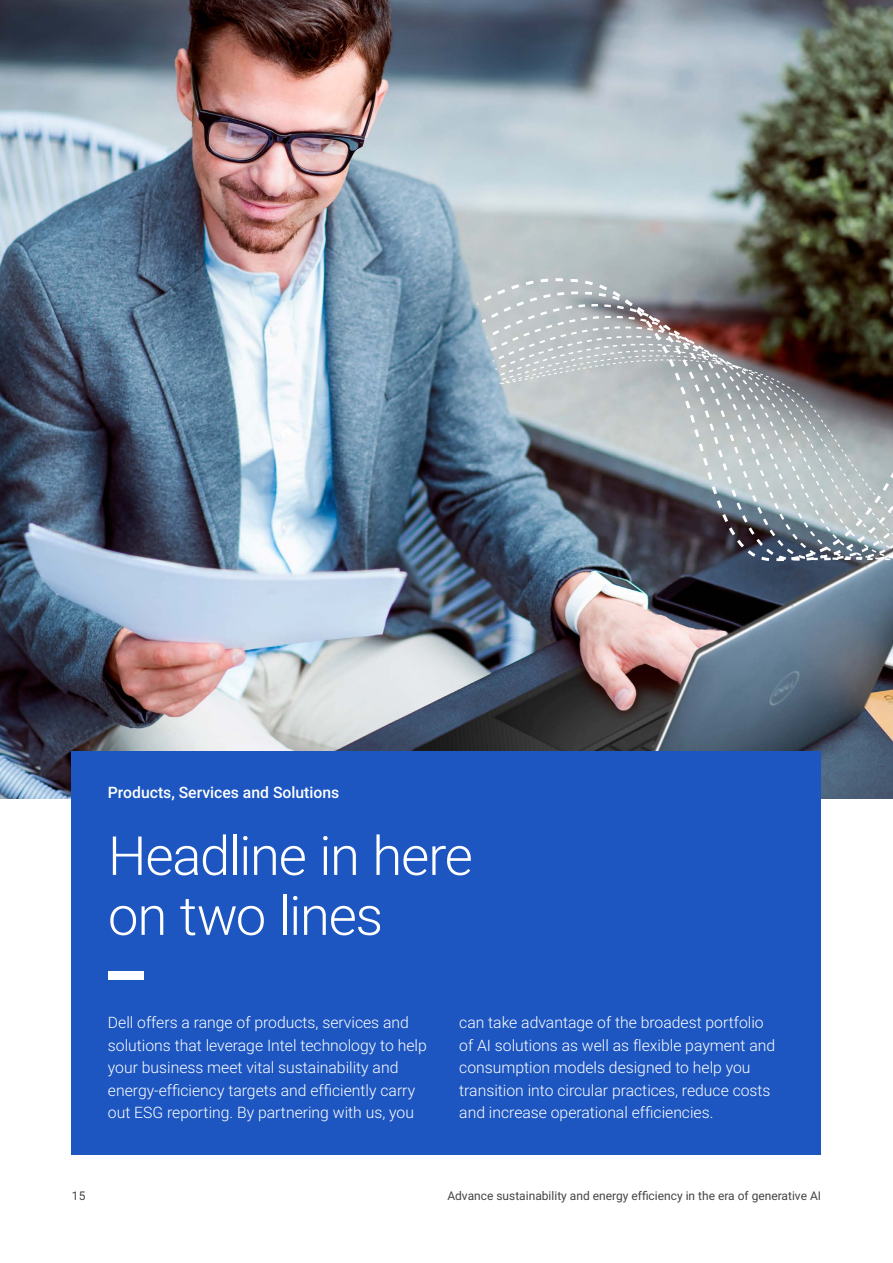
<style>
.page{position:relative;width:893px;height:1263px;background:#fff}
.page>*{position:absolute;margin:0;border:0;box-sizing:border-box;transform-origin:0 0}
.t1{font:300 54px/60px "Roboto";letter-spacing:-.025em;color:#fff}
.t2{font:300 15.75px/22.5px "Roboto";color:#fff}
.t3{font:500 15.75px "Roboto";color:#fff}
.t4{font:12px "Roboto";color:#444}
</style>
<div class="page">
<img style="left:0;top:0;width:893px;height:798px">
<div style="left:72px;top:751px;width:749px;height:404px;background:#1d56c0"></div>
<img style="left:418px;top:254px;width:475px;height:335px">
<div style="left:108px;top:971px;width:36px;height:9px;background:#fff"></div>
<p class="t3" style="left:108px;top:782px;width:233px">Products, Services and Solutions</p>
<h1 class="t1" style="left:108px;top:824px;width:366px">Headline in here on two lines</h1>
<p class="t2" style="left:108px;top:1011px;width:320px">Dell offers a range of products, services and solutions that leverage Intel technology to help your business meet vital sustainability and energy-efficiency targets and efficiently carry out ESG reporting. By partnering with us, you</p>
<p class="t2" style="left:459px;top:1011px;width:317px">can take advantage of the broadest portfolio of AI solutions as well as flexible payment and consumption models designed to help you transition into circular practices, reduce costs and increase operational efficiencies.</p>
<p class="t4" style="left:72px;top:1187px;width:15px">15</p>
<p class="t4" style="left:447px;top:1187px;width:375px">Advance sustainability and energy efficiency in the era of generative AI</p>
</div>
